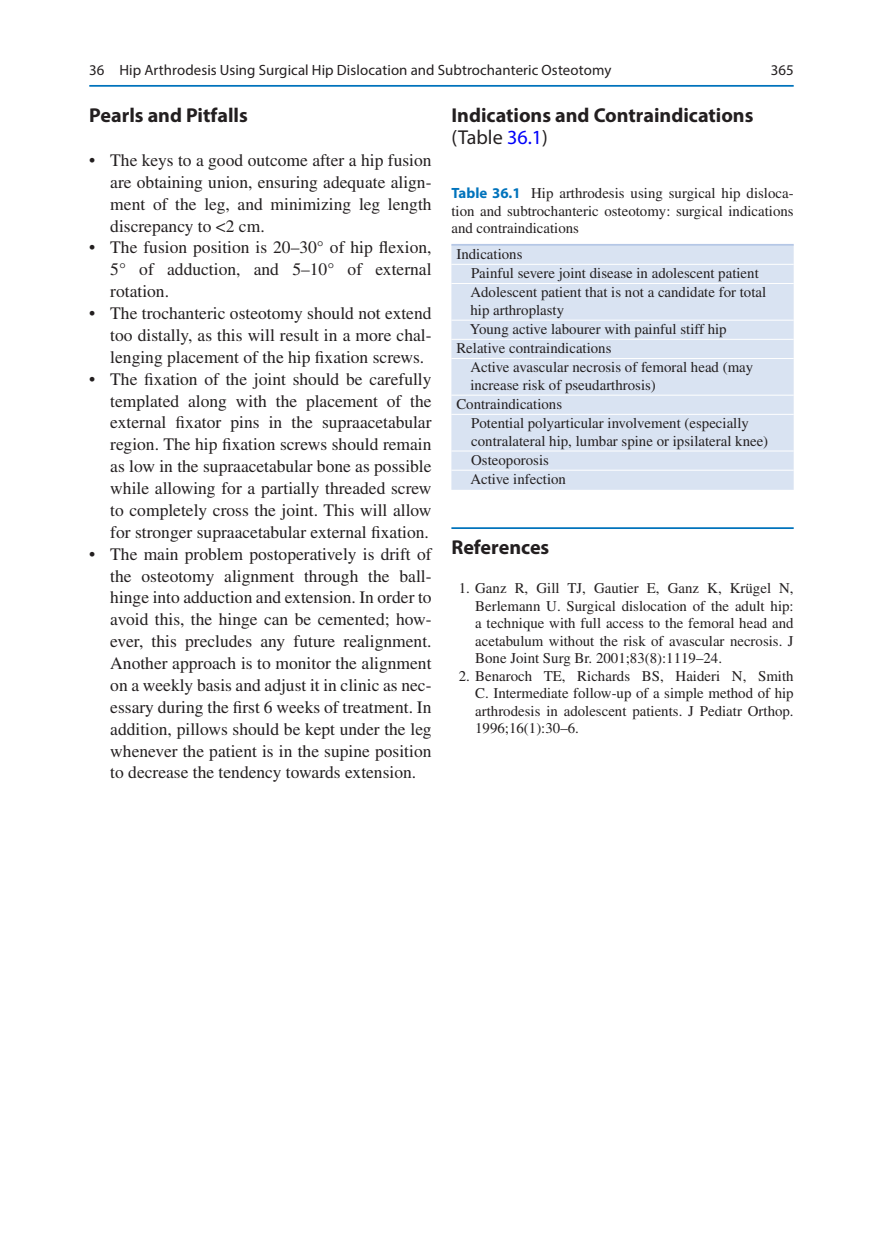
<style>
.page{position:relative;width:883px;height:1260px;background:#fff}
.page>*{position:absolute;margin:0;border:0;box-sizing:border-box;transform-origin:0 0}
.t1{font:700 20.12px "Jpsyhr Myriad Pro";color:#231f20}
.t2{font:20.12px "Kdlvgg Myriad Pro";color:#231f20}
.t3{font:17.5px/21.9px "Msbrtc Times LT Std";color:#231f20;text-align:justify}
.t4{font:14.88px/17.5px "Msbrtc Times LT Std";color:#231f20}
.t5{font:14.88px "Rqmjks Myriad Pro";letter-spacing:.005em;color:#231f20}
.t6{font:14.88px "Kdlvgg Myriad Pro";color:#231f20}
.s1{color:#0000fa}
.s2{font-family:"Jpsyhr Myriad Pro";font-weight:700;color:#0073bc}
</style>
<div class="page">
<hr style="left:451px;top:527px;width:343px;height:2px;background:#0073bc">
<div style="left:451px;top:246px;width:343px;height:244px;background:#d9e3f2"></div>
<hr style="left:451px;top:244px;width:343px;height:2px;background:#b5c7e6">
<hr style="left:451px;top:264px;width:343px;height:1px;background:#fff">
<hr style="left:451px;top:283px;width:343px;height:1px;background:#fff">
<hr style="left:451px;top:320px;width:343px;height:1px;background:#fff">
<hr style="left:451px;top:339px;width:343px;height:1px;background:#fff">
<hr style="left:451px;top:358px;width:343px;height:1px;background:#fff">
<hr style="left:451px;top:395px;width:343px;height:1px;background:#fff">
<hr style="left:451px;top:414px;width:343px;height:1px;background:#fff">
<hr style="left:451px;top:451px;width:343px;height:1px;background:#fff">
<hr style="left:451px;top:470px;width:343px;height:1px;background:#fff">
<hr style="left:89px;top:85px;width:705px;height:2px;background:#0073bc">
<p class="t5" style="left:89px;top:61px;width:524px">36 Hip Arthrodesis Using Surgical Hip Dislocation and Subtrochanteric Osteotomy</p>
<p class="t6" style="left:771px;top:61px;width:24px">365</p>
<p class="t1" style="left:89px;top:102px;width:160px">Pearls and Pitfalls</p>
<p class="t3" style="left:110px;top:149px;width:323px;text-indent:-21px">• The keys to a good outcome after a hip fusion are obtaining union, ensuring adequate align&shy;ment of the leg, and minimizing leg length discrepancy to &lt;2 cm.</p>
<p class="t3" style="left:110px;top:237px;width:323px;text-indent:-21px">• The fusion position is 20–30° of hip flexion, 5° of adduction, and 5–10° of external rotation.</p>
<p class="t3" style="left:110px;top:302px;width:323px;text-indent:-21px">• The trochanteric osteotomy should not extend too distally, as this will result in a more chal&shy;lenging placement of the hip fixation screws.</p>
<p class="t3" style="left:110px;top:368px;width:323px;text-indent:-21px">• The fixation of the joint should be carefully templated along with the placement of the external fixator pins in the supraacetabular region. The hip fixation screws should remain as low in the supraacetabular bone as possible while allowing for a partially threaded screw to completely cross the joint. This will allow for stronger supraacetabular external fixation.</p>
<p class="t3" style="left:110px;top:543px;width:323px;text-indent:-21px">• The main problem postoperatively is drift of the osteotomy alignment through the ball&shy;hinge into adduction and extension. In order to avoid this, the hinge can be cemented; how&shy;ever, this precludes any future realignment.<br>Another approach is to monitor the alignment on a weekly basis and adjust it in clinic as nec&shy;essary during the first 6 weeks of treatment. In addition, pillows should be kept under the leg whenever the patient is in the supine position to decrease the tendency towards extension.</p>
<p class="t1" style="left:451px;top:102px;width:304px">Indications and Contraindications</p>
<p class="t2" style="left:451px;top:125px;width:98px">(Table <span class="s1">36.1</span>)</p>
<p class="t4" style="left:451px;top:185px;width:344px;text-align:justify"><span class="s2">Table 36.1</span> Hip arthrodesis using surgical hip disloca&shy;tion and subtrochanteric osteotomy: surgical indications and contraindications</p>
<p class="t4" style="left:470px;top:244px;width:297px;line-height:19.2px;text-indent:-14px">Indications<br>Painful severe joint disease in adolescent patient<br>Adolescent patient that is not a candidate for total</p>
<p class="t4" style="left:470px;top:301px;width:95px">hip arthroplasty</p>
<p class="t4" style="left:470px;top:320px;width:258px">Young active labourer with painful stiff hip</p>
<p class="t4" style="left:456px;top:339px;width:157px">Relative contraindications</p>
<p class="t4" style="left:470px;top:358px;width:284px">Active avascular necrosis of femoral head (may</p>
<p class="t4" style="left:456px;top:375px;width:201px;line-height:19.2px;text-indent:14px">increase risk of pseudarthrosis)<br>Contraindications</p>
<p class="t4" style="left:471px;top:414px;width:299px">Potential polyarticular involvement (especially contralateral hip, lumbar spine or ipsilateral knee)</p>
<p class="t4" style="left:470px;top:450px;width:97px;line-height:19.2px">Osteoporosis<br>Active infection</p>
<p class="t1" style="left:451px;top:534px;width:99px">References</p>
<p class="t4" style="left:475px;top:579px;width:320px;text-align:justify;text-indent:-16px">1. Ganz R, Gill TJ, Gautier E, Ganz K, Krügel N, Berlemann U. Surgical dislocation of the adult hip: a technique with full access to the femoral head and acetabulum without the risk of avascular necrosis. J Bone Joint Surg Br. 2001;83(8):1119–24.</p>
<p class="t4" style="left:475px;top:667px;width:320px;text-align:justify;text-indent:-16px">2. Benaroch TE, Richards BS, Haideri N, Smith C. Intermediate follow-up of a simple method of hip arthrodesis in adolescent patients. J Pediatr Orthop.<br>1996;16(1):30–6.</p>
</div>
